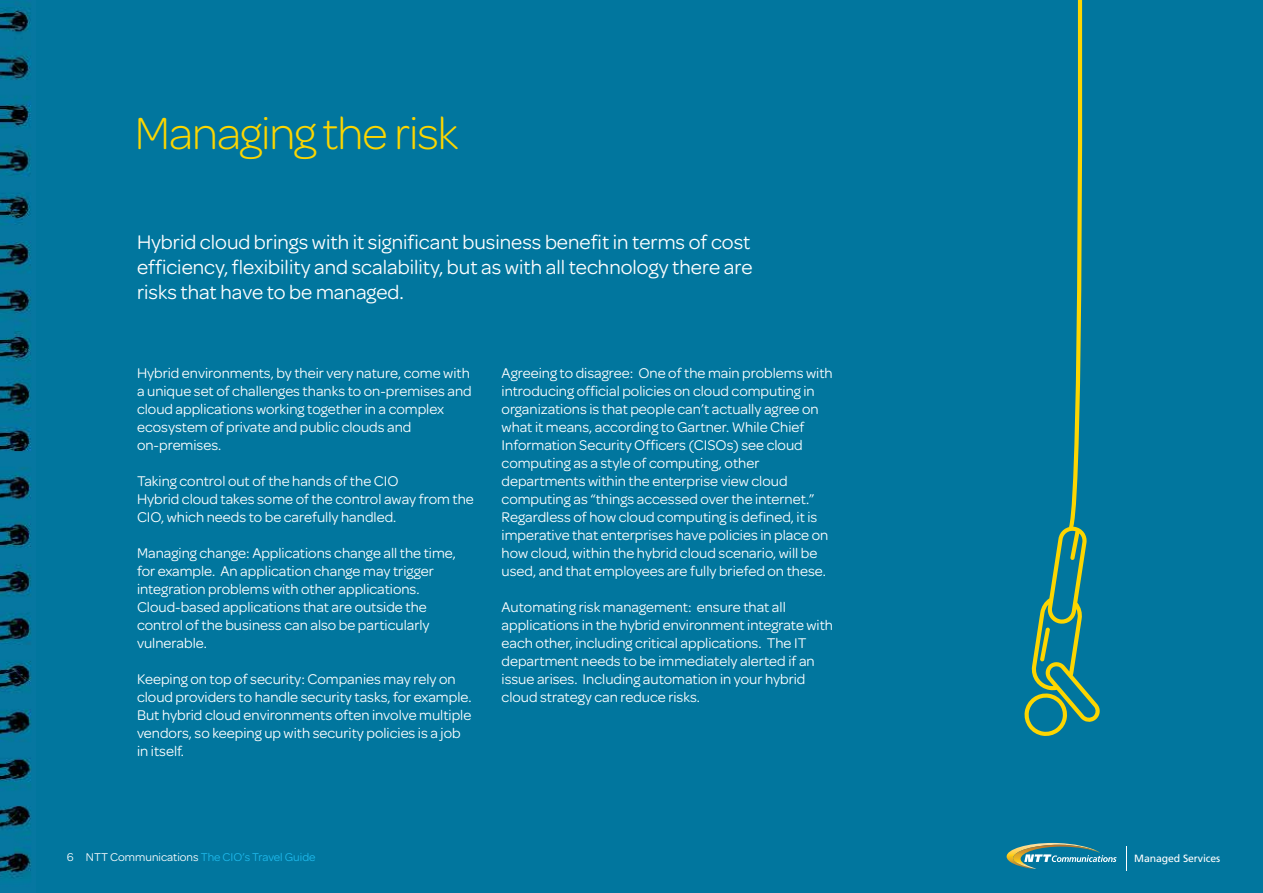
<style>
.page{position:relative;width:1263px;height:893px;background:#01769e}
.page>*{position:absolute;margin:0;border:0;box-sizing:border-box;transform-origin:0 0}
.t1{font:300 48px "Omnes";letter-spacing:-.02em;color:#fdd600}
.t2{font:21px/25.2px "Omnes";color:#fff;text-align:justify}
.t3{font:15px/18px "Omnes";color:#fff}
.t4{font:12px "Omnes";color:#1ebaed}
.t5{font:10.5px "Frutiger";letter-spacing:-.01em;color:#fff}
.s1{color:#fff}
</style>
<div class="page">
<svg style="left:1024px;top:700px;width:42px;height:36px"></svg>
<svg style="left:1030px;top:0;width:70px;height:723px"></svg>
<svg style="left:1040px;top:627px;width:10px;height:34px"></svg>
<svg style="left:1006px;top:843px;width:110px;height:26px"></svg>
<svg style="left:1126px;top:846px;width:1px;height:24px"></svg>
<img style="left:0;top:0;width:32px;height:878px">
<h1 class="t1" style="left:135px;top:107px;width:325px">Managing the risk</h1>
<h2 class="t2" style="left:137px;top:229px;width:617px">Hybrid cloud brings with it significant business benefit in terms of cost efficiency, flexibility and scalability, but as with all technology there are risks that have to be managed.</h2>
<p class="t3" style="left:137px;top:364px;width:336px">Hybrid environments, by their very nature, come with a unique set of challenges thanks to on-premises and cloud applications working together in a complex ecosystem of private and public clouds and on-premises.</p>
<p class="t3" style="left:137px;top:472px;width:338px">Taking control out of the hands of the CIO<br>Hybrid cloud takes some of the control away from the<br>CIO, which needs to be carefully handled.</p>
<p class="t3" style="left:137px;top:544px;width:320px">Managing change: Applications change all the time, for example. An application change may trigger integration problems with other applications.<br>Cloud-based applications that are outside the control of the business can also be particularly vulnerable.</p>
<p class="t3" style="left:137px;top:670px;width:336px">Keeping on top of security: Companies may rely on cloud providers to handle security tasks, for example.<br>But hybrid cloud environments often involve multiple vendors, so keeping up with security policies is a job in itself.</p>
<p class="t3" style="left:502px;top:364px;width:333px">Agreeing to disagree: One of the main problems with introducing official policies on cloud computing in organizations is that people can’t actually agree on what it means, according to Gartner. While Chief Information Security Officers (CISOs) see cloud computing as a style of computing, other departments within the enterprise view cloud computing as “things accessed over the internet.” Regardless of how cloud computing is defined, it is imperative that enterprises have policies in place on how cloud, within the hybrid cloud scenario, will be used, and that employees are fully briefed on these.</p>
<p class="t3" style="left:502px;top:598px;width:333px">Automating risk management: ensure that all applications in the hybrid environment integrate with each other, including critical applications. The IT department needs to be immediately alerted if an issue arises. Including automation in your hybrid cloud strategy can reduce risks.</p>
<p class="t4" style="left:67px;top:850px;width:250px"><span class="s1">6 NTT Communications</span> The CIO’s Travel Guide</p>
<p class="t5" style="left:1134px;top:852px;width:88px">Managed Services</p>
</div>
